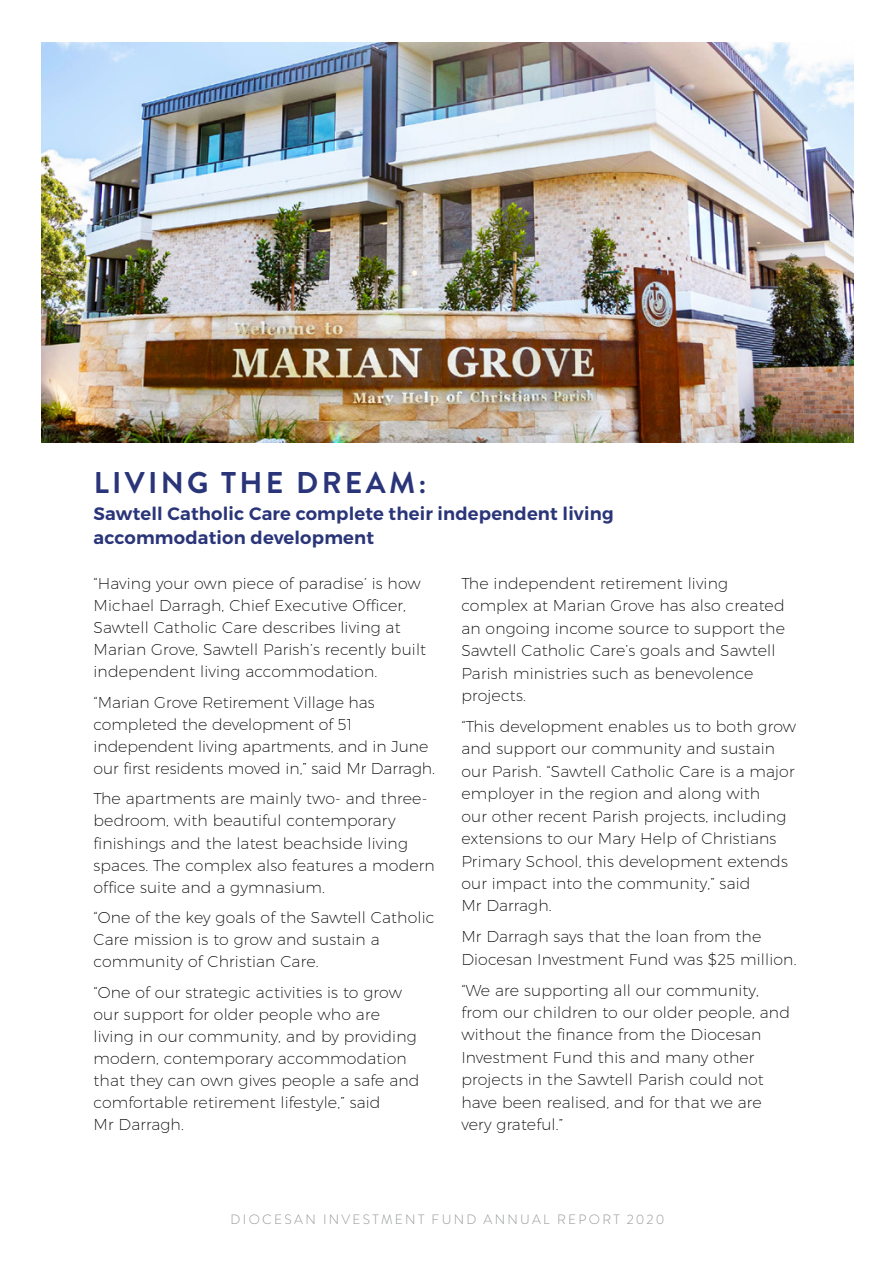
<style>
.page{position:relative;width:893px;height:1263px;background:#fff}
.page>*{position:absolute;margin:0;border:0;box-sizing:border-box;transform-origin:0 0}
.t1{font:700 30px "Brandon Grotesque";letter-spacing:.11em;color:#2a3579}
.t2{font:600 18px/24px "Montserrat";letter-spacing:.01em;color:#2a3579}
.t3{font:200 15.75px/22.4px "Montserrat";letter-spacing:.01em;color:#000}
.t4{font:300 13.5px "Brandon Grotesque";letter-spacing:.17em;color:#939598}
</style>
<div class="page">
<img style="left:41px;top:43px;width:813px;height:400px">
<h1 class="t1" style="left:94px;top:462px;width:334px">LIVING THE DREAM:</h1>
<p class="t2" style="left:94px;top:502px;width:522px">Sawtell Catholic Care complete their independent living accommodation development</p>
<p class="t3" style="left:94px;top:572px;width:334px">“Having your own piece of paradise’ is how Michael Darragh, Chief Executive Officer, Sawtell Catholic Care describes living at Marian Grove, Sawtell Parish’s recently built independent living accommodation.</p>
<p class="t3" style="left:94px;top:691px;width:343px">“Marian Grove Retirement Village has completed the development of 51 independent living apartments, and in June our first residents moved in,” said Mr Darragh.</p>
<p class="t3" style="left:94px;top:787px;width:343px">The apartments are mainly two- and three&shy;bedroom, with beautiful contemporary finishings and the latest beachside living spaces. The complex also features a modern office suite and a gymnasium.</p>
<p class="t3" style="left:94px;top:906px;width:343px">“One of the key goals of the Sawtell Catholic<br>Care mission is to grow and sustain a community of Christian Care.</p>
<p class="t3" style="left:94px;top:981px;width:327px">“One of our strategic activities is to grow our support for older people who are living in our community, and by providing modern, contemporary accommodation that they can own gives people a safe and comfortable retirement lifestyle,” said<br>Mr Darragh.</p>
<p class="t3" style="left:461px;top:572px;width:325px">The independent retirement living complex at Marian Grove has also created an ongoing income source to support the Sawtell Catholic Care’s goals and Sawtell Parish ministries such as benevolence projects.</p>
<p class="t3" style="left:461px;top:715px;width:336px">“This development enables us to both grow and support our community and sustain our Parish. “Sawtell Catholic Care is a major employer in the region and along with<br>our other recent Parish projects, including extensions to our Mary Help of Christians Primary School, this development extends our impact into the community,” said<br>Mr Darragh.</p>
<p class="t3" style="left:461px;top:925px;width:337px">Mr Darragh says that the loan from the<br>Diocesan Investment Fund was $25 million.</p>
<p class="t3" style="left:461px;top:978px;width:330px">“We are supporting all our community, from our children to our older people, and without the finance from the Diocesan Investment Fund this and many other projects in the Sawtell Parish could not have been realised, and for that we are very grateful.”</p>
<p class="t4" style="left:231px;top:1210px;width:435px">DIOCESAN INVESTMENT FUND ANNUAL REPORT 2020</p>
</div>
